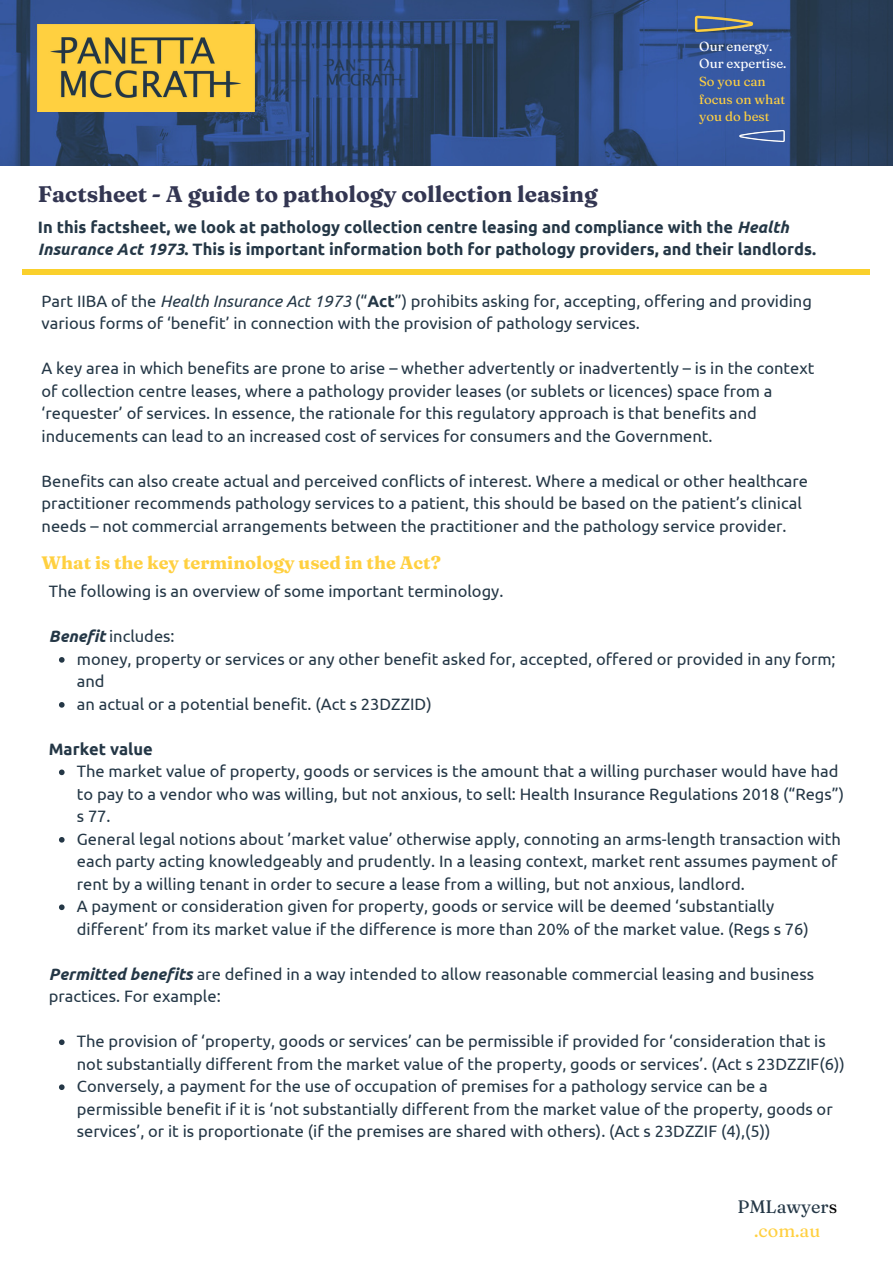
<style>
.page{position:relative;width:893px;height:1264px;background:#fff}
.page>*{position:absolute;margin:0;border:0;box-sizing:border-box;transform-origin:0 0}
.t1{font:700 22.5px "Fraunces 9 pt";color:#333652}
.t2{font:700 18px "Fraunces 9 pt";color:#ffd040}
.t3{font:18px "Fraunces 9 pt";color:#243746}
.t4{font:18px "Fraunces 9 pt";color:#ffd040}
.t5{font:16.5px/22.5px "Ubuntu";color:#243746}
.t6{font:700 16.5px/22.5px "Ubuntu";color:#243746}
.t7{font:13.2px "Fraunces 9 pt";color:#ffd040}
.t8{font:13.2px "Fraunces 9 pt";color:#fff}
.s1{font-style:italic}
.s2{font-weight:700}
.s3{font-weight:700;font-style:italic}
.s4{color:#000}
</style>
<div class="page">
<img style="left:0;top:0;width:892px;height:166px">
<img style="left:38px;top:25px;width:216px;height:86px">
<div style="left:23px;top:269px;width:847px;height:5px;background:#fad02c"></div>
<img style="left:690px;top:12px;width:67px;height:26px">
<img style="left:737px;top:127px;width:50px;height:20px">
<svg style="left:59px;top:657px;width:6px;height:5px"></svg>
<svg style="left:59px;top:702px;width:6px;height:5px"></svg>
<svg style="left:59px;top:769px;width:6px;height:6px"></svg>
<svg style="left:59px;top:837px;width:6px;height:5px"></svg>
<svg style="left:59px;top:904px;width:6px;height:6px"></svg>
<svg style="left:59px;top:1039px;width:6px;height:6px"></svg>
<svg style="left:59px;top:1084px;width:6px;height:6px"></svg>
<p class="t1" style="left:38px;top:180px;width:561px">Factsheet - A guide to pathology collection leasing</p>
<p class="t8" style="left:699px;top:38px;width:75px">Our energy.</p>
<p class="t8" style="left:699px;top:56px;width:89px">Our expertise.</p>
<p class="t7" style="left:699px;top:73px;width:68px">So you can</p>
<p class="t7" style="left:699px;top:91px;width:88px">focus on what</p>
<p class="t7" style="left:699px;top:108px;width:72px">you do best</p>
<p class="t6" style="left:38px;top:215px;width:779px">In this factsheet, we look at pathology collection centre leasing and compliance with the <span class="s1">Health<br>Insurance Act 1973</span>. This is important information both for pathology providers, and their landlords.</p>
<p class="t5" style="left:42px;top:289px;width:771px">Part IIBA of the <span class="s1">Health Insurance Act 1973</span> (“<span class="s2">Act</span>”) prohibits asking for, accepting, offering and providing various forms of ‘benefit’ in connection with the provision of pathology services.</p>
<p class="t5" style="left:42px;top:357px;width:774px">A key area in which benefits are prone to arise – whether advertently or inadvertently – is in the context of collection centre leases, where a pathology provider leases (or sublets or licences) space from a ‘requester’ of services. In essence, the rationale for this regulatory approach is that benefits and inducements can lead to an increased cost of services for consumers and the Government.</p>
<p class="t5" style="left:42px;top:469px;width:767px">Benefits can also create actual and perceived conflicts of interest. Where a medical or other healthcare practitioner recommends pathology services to a patient, this should be based on the patient’s clinical needs – not commercial arrangements between the practitioner and the pathology service provider.</p>
<p class="t2" style="left:42px;top:551px;width:401px">What is the key terminology used in the Act?</p>
<p class="t5" style="left:49px;top:580px;width:456px">The following is an overview of some important terminology.</p>
<p class="t5" style="left:49px;top:625px;width:127px"><span class="s3">Benefit</span> includes:</p>
<p class="t5" style="left:77px;top:647px;width:760px">money, property or services or any other benefit asked for, accepted, offered or provided in any form; and</p>
<p class="t5" style="left:77px;top:692px;width:356px">an actual or a potential benefit. (Act s 23DZZID)</p>
<p class="t6" style="left:49px;top:737px;width:105px">Market value</p>
<p class="t5" style="left:77px;top:760px;width:768px">The market value of property, goods or services is the amount that a willing purchaser would have had to pay to a vendor who was willing, but not anxious, to sell: Health Insurance Regulations 2018 (“Regs”) s 77.</p>
<p class="t5" style="left:77px;top:827px;width:765px">General legal notions about ’market value’ otherwise apply, connoting an arms-length transaction with each party acting knowledgeably and prudently. In a leasing context, market rent assumes payment of rent by a willing tenant in order to secure a lease from a willing, but not anxious, landlord.</p>
<p class="t5" style="left:77px;top:895px;width:733px">A payment or consideration given for property, goods or service will be deemed ‘substantially different’ from its market value if the difference is more than 20% of the market value. (Regs s 76)</p>
<p class="t5" style="left:49px;top:962px;width:766px"><span class="s3">Permitted benefits</span> are defined in a way intended to allow reasonable commercial leasing and business practices. For example:</p>
<p class="t5" style="left:77px;top:1029px;width:769px">The provision of ‘property, goods or services’ can be permissible if provided for ‘consideration that is not substantially different from the market value of the property, goods or services’. (Act s 23DZZIF(6))</p>
<p class="t5" style="left:77px;top:1074px;width:757px">Conversely, a payment for the use of occupation of premises for a pathology service can be a permissible benefit if it is ‘not substantially different from the market value of the property, goods or services’, or it is proportionate (if the premises are shared with others). (Act s 23DZZIF (4),(5))</p>
<p class="t3" style="left:737px;top:1194px;width:101px">PMLawyer<span class="s4">s</span></p>
<p class="t4" style="left:754px;top:1219px;width:68px">.com.au</p>
</div>
